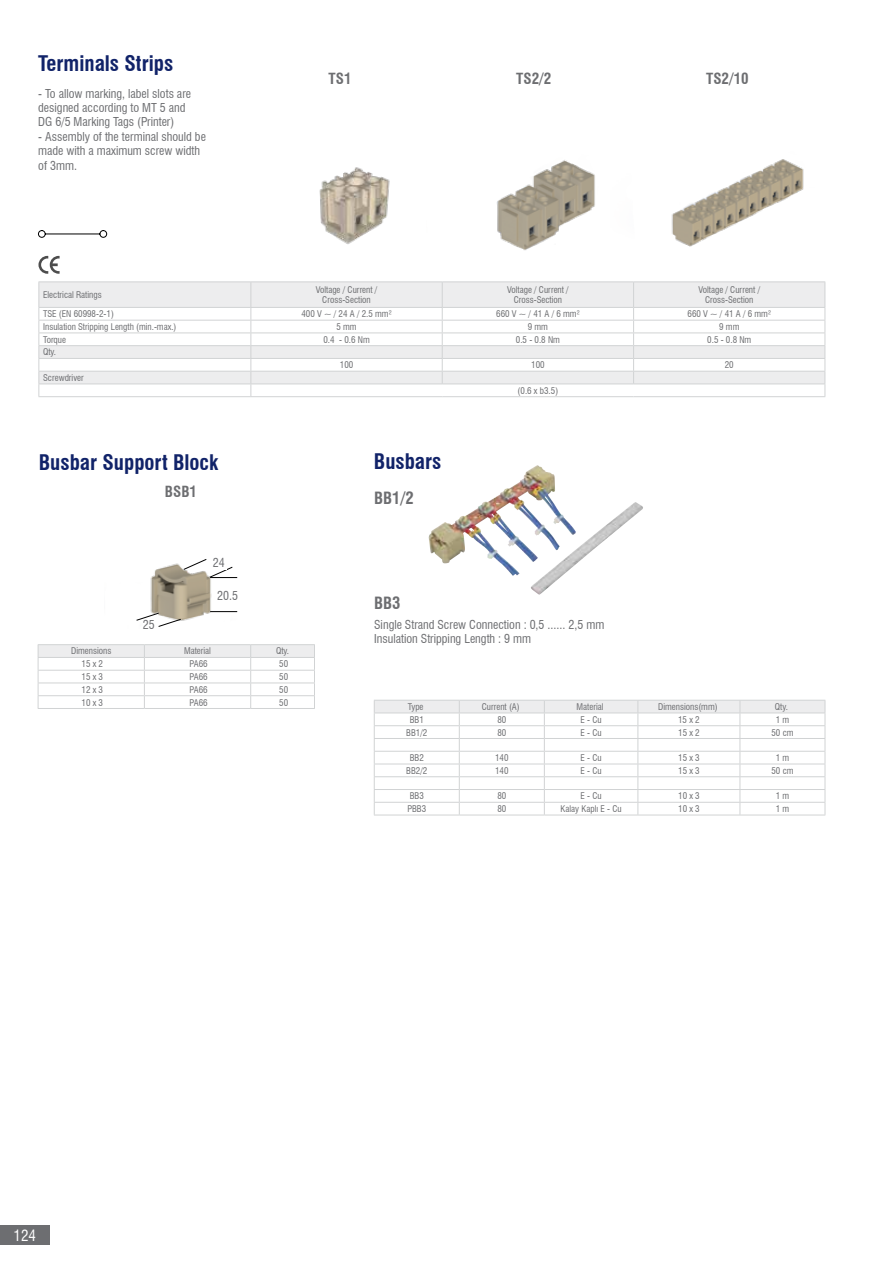
<style>
.page{position:relative;width:893px;height:1263px;background:#fff}
.page>*{position:absolute;margin:0;border:0;box-sizing:border-box;transform-origin:0 0}
.t1{font:700 condensed 21px "Swiss 721 BT";color:#112369}
.t2{font:700 condensed 16.5px "Swiss 721 BT";color:#6d6e71}
.t3{font:700 condensed 15px "Swiss 721 BT";color:#6d6e71}
.t4{font:condensed 15px "Swiss 721 BT";color:#fff}
.t5{font:condensed 12px/14.4px "Swiss 721 BT";color:#6d6e71}
.t6{font:condensed 9px/10.8px "Swiss 721 BT";color:#6d6e71;text-align:center}
</style>
<div class="page">
<img style="left:150px;top:563px;width:88px;height:58px">
<img style="left:671px;top:159px;width:133px;height:88px">
<img style="left:497px;top:160px;width:98px;height:91px">
<img style="left:319px;top:167px;width:71px;height:77px">
<hr style="left:38px;top:644px;width:106px;height:1px;background:#d1d3d4">
<hr style="left:144px;top:644px;width:107px;height:1px;background:#d1d3d4">
<hr style="left:251px;top:644px;width:64px;height:1px;background:#d1d3d4">
<svg style="left:38px;top:645px;width:277px;height:63px"></svg>
<hr style="left:38px;top:708px;width:106px;height:1px;background:#d1d3d4">
<hr style="left:144px;top:708px;width:107px;height:1px;background:#d1d3d4">
<hr style="left:251px;top:708px;width:64px;height:1px;background:#d1d3d4">
<svg style="left:183px;top:559px;width:54px;height:19px"></svg>
<svg style="left:210px;top:611px;width:27px;height:1px"></svg>
<div style="left:211px;top:555px;width:16px;height:14px;background:#fff"></div>
<svg style="left:136px;top:613px;width:45px;height:14px"></svg>
<hr style="left:38px;top:281px;width:213px;height:1px;background:#d1d3d4">
<hr style="left:251px;top:281px;width:191px;height:1px;background:#d1d3d4">
<hr style="left:442px;top:281px;width:192px;height:1px;background:#d1d3d4">
<hr style="left:634px;top:281px;width:191px;height:1px;background:#d1d3d4">
<hr style="left:38px;top:396px;width:213px;height:1px;background:#d1d3d4">
<hr style="left:251px;top:396px;width:191px;height:1px;background:#d1d3d4">
<hr style="left:442px;top:396px;width:192px;height:1px;background:#d1d3d4">
<hr style="left:634px;top:396px;width:191px;height:1px;background:#d1d3d4">
<svg style="left:38px;top:282px;width:788px;height:114px"></svg>
<svg style="left:38px;top:256px;width:22px;height:18px"></svg>
<svg style="left:38px;top:230px;width:69px;height:8px"></svg>
<svg style="left:374px;top:700px;width:452px;height:115px"></svg>
<hr style="left:374px;top:815px;width:85px;height:1px;background:#d1d3d4">
<hr style="left:459px;top:815px;width:85px;height:1px;background:#d1d3d4">
<hr style="left:544px;top:815px;width:94px;height:1px;background:#d1d3d4">
<hr style="left:638px;top:815px;width:102px;height:1px;background:#d1d3d4">
<hr style="left:740px;top:815px;width:85px;height:1px;background:#d1d3d4">
<img style="left:429px;top:465px;width:126px;height:111px">
<img style="left:531px;top:502px;width:112px;height:92px">
<div style="left:0;top:1225px;width:50px;height:20px;background:#6d6e71"></div>
<h1 class="t1" style="left:38px;top:51px;width:137px">Terminals Strips</h1>
<h3 class="t5" style="left:38px;top:86px;width:154px">- To allow marking, label slots are designed according to MT 5 and<br>DG 6/5 Marking Tags (Printer)</h3>
<h3 class="t5" style="left:38px;top:129px;width:169px">- Assembly of the terminal should be made with a maximum screw width of 3mm.</h3>
<h3 class="t3" style="left:329px;top:69px;width:24px">TS1</h3>
<h3 class="t3" style="left:516px;top:69px;width:37px">TS2/2</h3>
<h3 class="t3" style="left:706px;top:69px;width:44px">TS2/10</h3>
<p class="t6" style="left:43px;top:289px;width:60px">Electrical Ratings</p>
<p class="t6" style="left:316px;top:284px;width:63px">Voltage / Current /<br>Cross-Section</p>
<p class="t6" style="left:507px;top:284px;width:63px">Voltage / Current /<br>Cross-Section</p>
<p class="t6" style="left:698px;top:284px;width:63px">Voltage / Current /<br>Cross-Section</p>
<p class="t6" style="left:43px;top:308px;width:72px">TSE (EN 60998-2-1)</p>
<p class="t6" style="left:301px;top:308px;width:92px">400 V ~ / 24 A / 2.5 mm²</p>
<p class="t6" style="left:496px;top:308px;width:85px">660 V ~ / 41 A / 6 mm²</p>
<p class="t6" style="left:688px;top:308px;width:85px">660 V ~ / 41 A / 6 mm²</p>
<p class="t6" style="left:43px;top:321px;width:135px">Insulation Stripping Length (min.-max.)</p>
<p class="t6" style="left:336px;top:321px;width:22px">5 mm</p>
<p class="t6" style="left:528px;top:321px;width:22px">9 mm</p>
<p class="t6" style="left:719px;top:321px;width:22px">9 mm</p>
<p class="t6" style="left:43px;top:334px;width:24px">Torque</p>
<p class="t6" style="left:323px;top:334px;width:48px">0.4 - 0.6 Nm</p>
<p class="t6" style="left:516px;top:334px;width:46px">0.5 - 0.8 Nm</p>
<p class="t6" style="left:707px;top:334px;width:46px">0.5 - 0.8 Nm</p>
<p class="t6" style="left:43px;top:347px;width:15px">Qty.</p>
<p class="t6" style="left:340px;top:360px;width:15px">100</p>
<p class="t6" style="left:531px;top:360px;width:15px">100</p>
<p class="t6" style="left:725px;top:360px;width:10px">20</p>
<p class="t6" style="left:43px;top:372px;width:42px">Screwdriver</p>
<p class="t6" style="left:518px;top:385px;width:42px">(0.6 x b3.5)</p>
<h1 class="t1" style="left:39px;top:449px;width:181px">Busbar Support Block</h1>
<h3 class="t3" style="left:165px;top:483px;width:34px">BSB1</h3>
<h3 class="t5" style="left:143px;top:617px;width:13px">25</h3>
<h3 class="t5" style="left:213px;top:555px;width:13px">24</h3>
<h3 class="t5" style="left:217px;top:588px;width:22px">20.5</h3>
<p class="t6" style="left:71px;top:646px;width:42px">Dimensions</p>
<p class="t6" style="left:184px;top:646px;width:29px">Material</p>
<p class="t6" style="left:276px;top:646px;width:15px">Qty.</p>
<p class="t6" style="left:82px;top:658px;width:23px">15 x 2</p>
<p class="t6" style="left:190px;top:658px;width:20px">PA66</p>
<p class="t6" style="left:279px;top:658px;width:10px">50</p>
<p class="t6" style="left:82px;top:671px;width:23px">15 x 3</p>
<p class="t6" style="left:190px;top:671px;width:20px">PA66</p>
<p class="t6" style="left:279px;top:671px;width:10px">50</p>
<p class="t6" style="left:82px;top:684px;width:23px">12 x 3</p>
<p class="t6" style="left:190px;top:684px;width:20px">PA66</p>
<p class="t6" style="left:279px;top:684px;width:10px">50</p>
<p class="t6" style="left:82px;top:697px;width:23px">10 x 3</p>
<p class="t6" style="left:190px;top:697px;width:20px">PA66</p>
<p class="t6" style="left:279px;top:697px;width:10px">50</p>
<h1 class="t1" style="left:374px;top:449px;width:69px">Busbars</h1>
<h2 class="t2" style="left:374px;top:488px;width:41px">BB1/2</h2>
<h2 class="t2" style="left:374px;top:593px;width:28px">BB3</h2>
<h3 class="t5" style="left:374px;top:617px;width:232px">Single Strand Screw Connection : 0,5 ...... 2,5 mm<br>Insulation Stripping Length : 9 mm</h3>
<p class="t6" style="left:408px;top:701px;width:17px">Type</p>
<p class="t6" style="left:482px;top:701px;width:40px">Current (A)</p>
<p class="t6" style="left:577px;top:701px;width:29px">Material</p>
<p class="t6" style="left:658px;top:701px;width:61px">Dimensions(mm)</p>
<p class="t6" style="left:775px;top:701px;width:15px">Qty.</p>
<p class="t6" style="left:410px;top:714px;width:16px">BB1</p>
<p class="t6" style="left:497px;top:714px;width:10px">80</p>
<p class="t6" style="left:581px;top:714px;width:23px">E - Cu</p>
<p class="t6" style="left:678px;top:714px;width:23px">15 x 2</p>
<p class="t6" style="left:776px;top:714px;width:15px">1 m</p>
<p class="t6" style="left:406px;top:727px;width:23px">BB1/2</p>
<p class="t6" style="left:497px;top:727px;width:10px">80</p>
<p class="t6" style="left:581px;top:727px;width:23px">E - Cu</p>
<p class="t6" style="left:678px;top:727px;width:23px">15 x 2</p>
<p class="t6" style="left:771px;top:727px;width:24px">50 cm</p>
<p class="t6" style="left:410px;top:752px;width:16px">BB2</p>
<p class="t6" style="left:495px;top:752px;width:15px">140</p>
<p class="t6" style="left:581px;top:752px;width:23px">E - Cu</p>
<p class="t6" style="left:678px;top:752px;width:23px">15 x 3</p>
<p class="t6" style="left:776px;top:752px;width:15px">1 m</p>
<p class="t6" style="left:406px;top:765px;width:23px">BB2/2</p>
<p class="t6" style="left:495px;top:765px;width:15px">140</p>
<p class="t6" style="left:581px;top:765px;width:23px">E - Cu</p>
<p class="t6" style="left:678px;top:765px;width:23px">15 x 3</p>
<p class="t6" style="left:771px;top:765px;width:24px">50 cm</p>
<p class="t6" style="left:410px;top:791px;width:16px">BB3</p>
<p class="t6" style="left:497px;top:791px;width:10px">80</p>
<p class="t6" style="left:581px;top:791px;width:23px">E - Cu</p>
<p class="t6" style="left:678px;top:791px;width:23px">10 x 3</p>
<p class="t6" style="left:776px;top:791px;width:15px">1 m</p>
<p class="t6" style="left:407px;top:803px;width:20px">PBB3</p>
<p class="t6" style="left:497px;top:803px;width:10px">80</p>
<p class="t6" style="left:561px;top:803px;width:63px">Kalay Kaplı E - Cu</p>
<p class="t6" style="left:678px;top:803px;width:23px">10 x 3</p>
<p class="t6" style="left:776px;top:803px;width:15px">1 m</p>
<h3 class="t4" style="left:14px;top:1226px;width:24px">124</h3>
</div>
